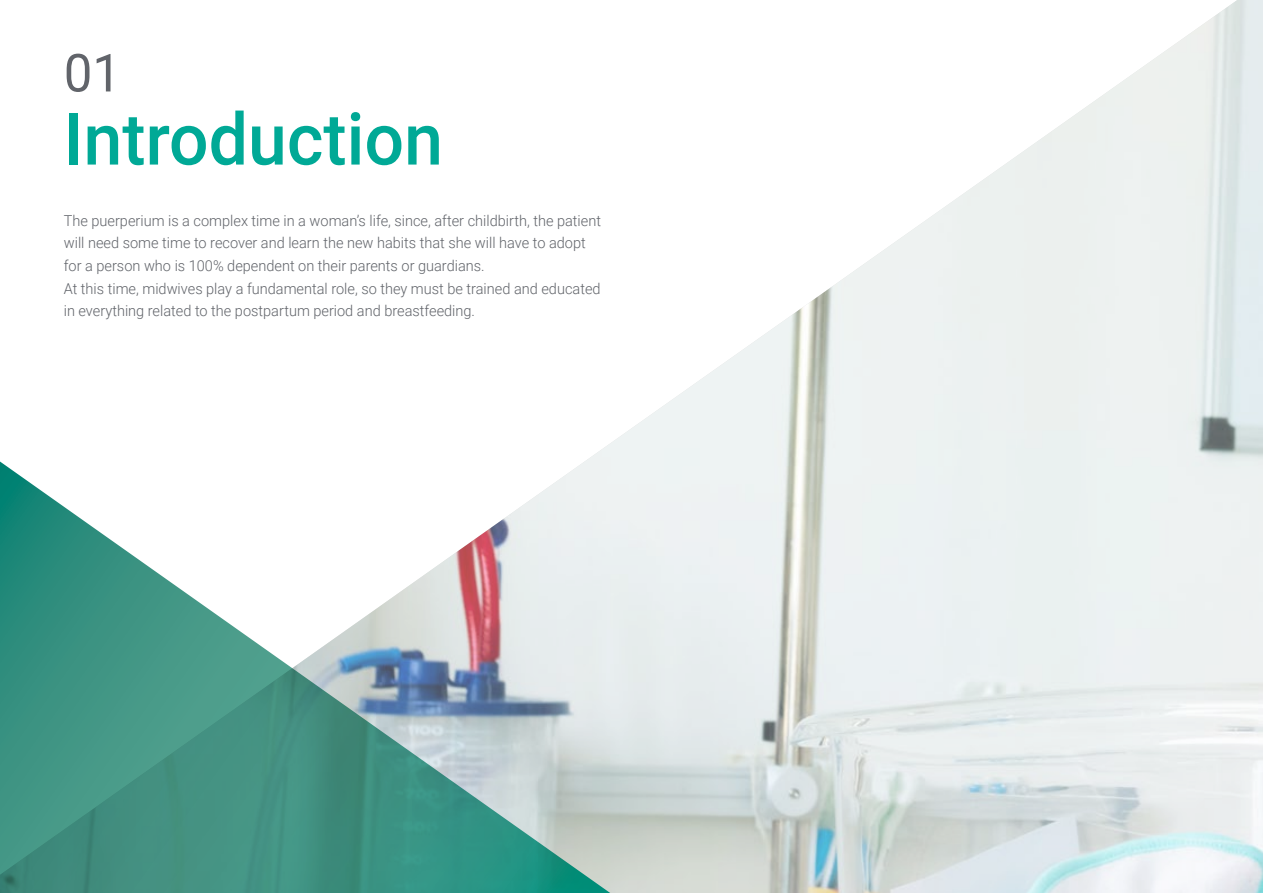
<style>
.page{position:relative;width:1263px;height:893px;background:#fff}
.page>*{position:absolute;margin:0;border:0;box-sizing:border-box;transform-origin:0 0}
.t1{font:500 72px "Roboto";color:#00a996}
.t2{font:52.5px "Roboto";color:#61646a}
.t3{font:300 15px/22.5px "Roboto";color:#61646a}
</style>
<div class="page">
<img style="left:607px;top:0;width:656px;height:893px">
<svg style="left:0;top:446px;width:640px;height:447px"></svg>
<h2 class="t2" style="left:64px;top:36px;width:59px">01</h2>
<h1 class="t1" style="left:64px;top:89px;width:381px">Introduction</h1>
<p class="t3" style="left:64px;top:209px;width:539px">The puerperium is a complex time in a woman’s life, since, after childbirth, the patient will need some time to recover and learn the new habits that she will have to adopt for a person who is 100% dependent on their parents or guardians.<br>At this time, midwives play a fundamental role, so they must be trained and educated in everything related to the postpartum period and breastfeeding.</p>
</div>
